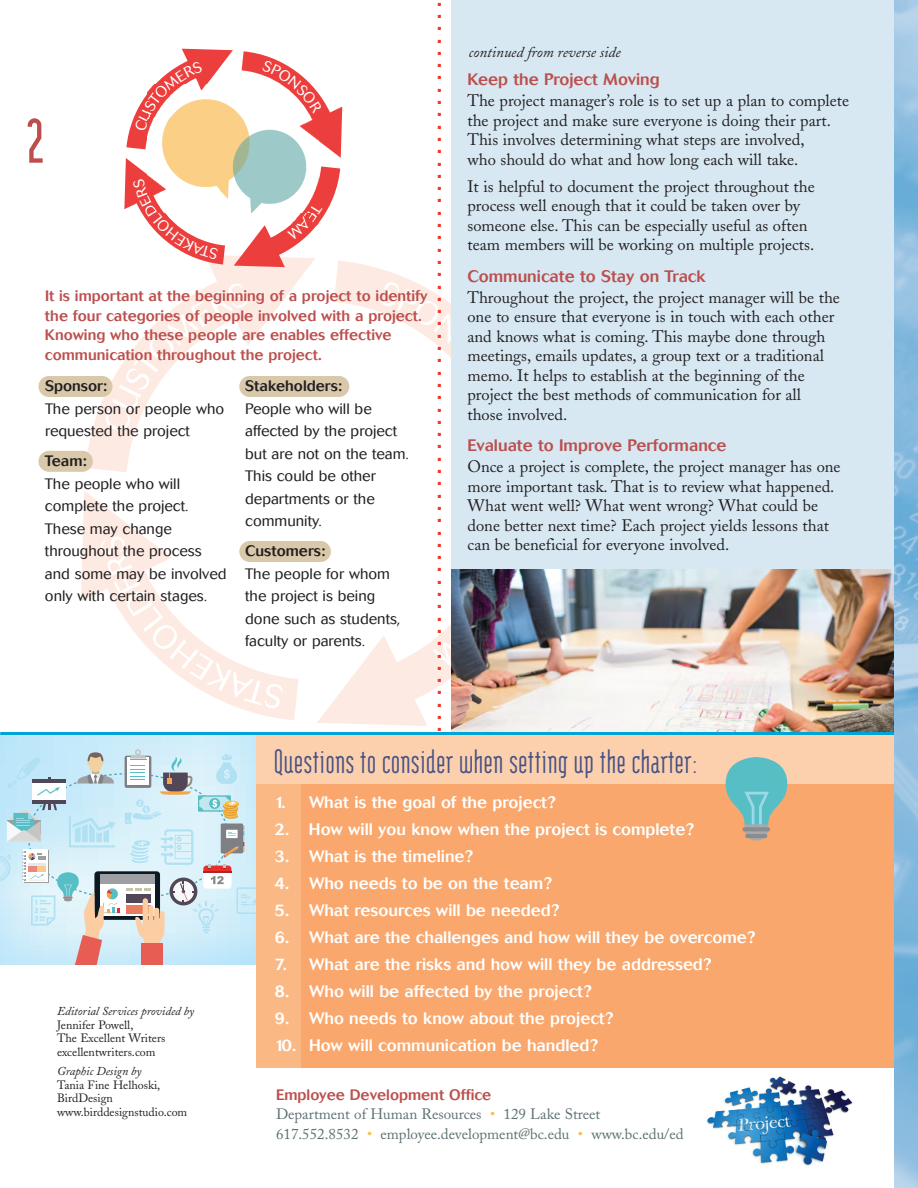
<style>
.page{position:relative;width:918px;height:1188px;background:#fff}
.page>*{position:absolute;margin:0;border:0;box-sizing:border-box;transform-origin:0 0}
.t1{font:700 75px "Modula";color:#bc4f4d}
.t2{font:40.5px "Modula";color:#465285}
.t3{font:16.5px/19.5px "Adobe Caslon";color:#231f20}
.t4{font:500 16.5px "Cosmos";color:#fff}
.t5{font:500 16.5px "Cosmos";color:#bc4f4d}
.t6{font:300 15px/22.5px "Cosmos";color:#231f20}
.t7{font:500 15px/19.5px "Cosmos";color:#bc4f4d}
.t8{font:15px/19.5px "Adobe Caslon";color:#5d7072}
.t9{font:500 15px "Cosmos";color:#231f20}
.t10{font:italic 15px "Adobe Caslon";color:#231f20}
.t11{font:12px/13.5px "Adobe Caslon";color:#231f20}
.t12{font:italic 12px "Adobe Caslon";color:#231f20}
.t13{font:4.5px "Zapf Dingbats";color:#ee3529}
.s1{color:#f7be54}
</style>
<div class="page">
<img style="left:706px;top:1076px;width:147px;height:90px">
<img style="left:81px;top:255px;width:371px;height:472px">
<div style="left:39px;top:376px;width:73px;height:21px;background:#d9c8aa;border-radius:10px"></div>
<div style="left:239px;top:376px;width:110px;height:21px;background:#d9c8aa;border-radius:10px"></div>
<div style="left:239px;top:541px;width:92px;height:21px;background:#d9c8aa;border-radius:10px"></div>
<div style="left:39px;top:451px;width:54px;height:21px;background:#d9c8aa;border-radius:10px"></div>
<svg style="left:0;top:735px;width:256px;height:14px;background:#c8eaf9"></svg>
<svg style="left:0;top:749px;width:256px;height:215px;background:#cadde5"></svg>
<div style="left:452px;top:0;width:462px;height:741px;background:#d7e8f3"></div>
<img style="left:452px;top:570px;width:442px;height:162px">
<div style="left:256px;top:734px;width:658px;height:334px;background:#f9a76c"></div>
<div style="left:256px;top:734px;width:46px;height:334px;background:#fab885"></div>
<div style="left:256px;top:734px;width:658px;height:50px;background:#fcd0ad"></div>
<img style="left:233px;top:108px;width:9px;height:10px">
<img style="left:162px;top:149px;width:59px;height:9px">
<img style="left:221px;top:118px;width:86px;height:81px">
<hr style="left:0;top:732px;width:918px;height:3px;background:#00a5d6">
<img style="left:894px;top:0;width:24px;height:1188px">
<svg style="left:745px;top:810px;width:23px;height:31px"></svg>
<svg style="left:726px;top:757px;width:61px;height:67px"></svg>
<hr style="left:742px;top:827px;width:28px;height:4px;background:#8a8c8f;border-radius:2px">
<hr style="left:745px;top:834px;width:22px;height:4px;background:#8a8c8f;border-radius:2px">
<svg style="left:242px;top:51px;width:100px;height:107px"></svg>
<svg style="left:234px;top:166px;width:106px;height:101px"></svg>
<svg style="left:124px;top:158px;width:101px;height:107px"></svg>
<svg style="left:126px;top:49px;width:107px;height:100px"></svg>
<h1 class="t1" style="left:26px;top:93px;width:19px">2</h1>
<p class="t7" style="left:45px;top:288px;width:384px">It is important at the beginning of a project to identify the four categories of people involved with a project.<br>Knowing who these people are enables effective communication throughout the project.</p>
<p class="t9" style="left:45px;top:381px;width:64px">Sponsor:</p>
<p class="t6" style="left:45px;top:398px;width:181px">The person or people who requested the project</p>
<p class="t9" style="left:45px;top:456px;width:43px">Team:</p>
<p class="t6" style="left:45px;top:473px;width:183px">The people who will complete the project.<br>These may change throughout the process and some may be involved only with certain stages.</p>
<p class="t9" style="left:245px;top:381px;width:99px">Stakeholders:</p>
<p class="t6" style="left:245px;top:398px;width:165px">People who will be affected by the project but are not on the team.<br>This could be other departments or the community.</p>
<p class="t9" style="left:245px;top:546px;width:82px">Customers:</p>
<p class="t6" style="left:245px;top:563px;width:157px">The people for whom the project is being done such as students, faculty or parents.</p>
<p class="t13" style="left:438px;top:1px;width:5px">■</p>
<p class="t13" style="left:438px;top:14px;width:5px">■</p>
<p class="t13" style="left:438px;top:26px;width:5px">■</p>
<p class="t13" style="left:438px;top:38px;width:5px">■</p>
<p class="t13" style="left:438px;top:51px;width:5px">■</p>
<p class="t13" style="left:438px;top:63px;width:5px">■</p>
<p class="t13" style="left:438px;top:75px;width:5px">■</p>
<p class="t13" style="left:438px;top:88px;width:5px">■</p>
<p class="t13" style="left:438px;top:100px;width:5px">■</p>
<p class="t13" style="left:438px;top:112px;width:5px">■</p>
<p class="t13" style="left:438px;top:124px;width:5px">■</p>
<p class="t13" style="left:438px;top:137px;width:5px">■</p>
<p class="t13" style="left:438px;top:149px;width:5px">■</p>
<p class="t13" style="left:438px;top:161px;width:5px">■</p>
<p class="t13" style="left:438px;top:174px;width:5px">■</p>
<p class="t13" style="left:438px;top:186px;width:5px">■</p>
<p class="t13" style="left:438px;top:198px;width:5px">■</p>
<p class="t13" style="left:438px;top:211px;width:5px">■</p>
<p class="t13" style="left:438px;top:223px;width:5px">■</p>
<p class="t13" style="left:438px;top:235px;width:5px">■</p>
<p class="t13" style="left:438px;top:247px;width:5px">■</p>
<p class="t13" style="left:438px;top:260px;width:5px">■</p>
<p class="t13" style="left:438px;top:272px;width:5px">■</p>
<p class="t13" style="left:438px;top:284px;width:5px">■</p>
<p class="t13" style="left:438px;top:297px;width:5px">■</p>
<p class="t13" style="left:438px;top:309px;width:5px">■</p>
<p class="t13" style="left:438px;top:321px;width:5px">■</p>
<p class="t13" style="left:438px;top:334px;width:5px">■</p>
<p class="t13" style="left:438px;top:346px;width:5px">■</p>
<p class="t13" style="left:438px;top:358px;width:5px">■</p>
<p class="t13" style="left:438px;top:370px;width:5px">■</p>
<p class="t13" style="left:438px;top:383px;width:5px">■</p>
<p class="t13" style="left:438px;top:395px;width:5px">■</p>
<p class="t13" style="left:438px;top:407px;width:5px">■</p>
<p class="t13" style="left:438px;top:420px;width:5px">■</p>
<p class="t13" style="left:438px;top:432px;width:5px">■</p>
<p class="t13" style="left:438px;top:444px;width:5px">■</p>
<p class="t13" style="left:438px;top:457px;width:5px">■</p>
<p class="t13" style="left:438px;top:469px;width:5px">■</p>
<p class="t13" style="left:438px;top:481px;width:5px">■</p>
<p class="t13" style="left:438px;top:493px;width:5px">■</p>
<p class="t13" style="left:438px;top:506px;width:5px">■</p>
<p class="t13" style="left:438px;top:518px;width:5px">■</p>
<p class="t13" style="left:438px;top:530px;width:5px">■</p>
<p class="t13" style="left:438px;top:543px;width:5px">■</p>
<p class="t13" style="left:438px;top:555px;width:5px">■</p>
<p class="t13" style="left:438px;top:567px;width:5px">■</p>
<p class="t13" style="left:438px;top:580px;width:5px">■</p>
<p class="t13" style="left:438px;top:592px;width:5px">■</p>
<p class="t13" style="left:438px;top:604px;width:5px">■</p>
<p class="t13" style="left:438px;top:616px;width:5px">■</p>
<p class="t13" style="left:438px;top:629px;width:5px">■</p>
<p class="t13" style="left:438px;top:641px;width:5px">■</p>
<p class="t13" style="left:438px;top:653px;width:5px">■</p>
<p class="t13" style="left:438px;top:666px;width:5px">■</p>
<p class="t13" style="left:438px;top:678px;width:5px">■</p>
<p class="t13" style="left:438px;top:690px;width:5px">■</p>
<p class="t13" style="left:438px;top:703px;width:5px">■</p>
<p class="t13" style="left:438px;top:715px;width:5px">■</p>
<p class="t13" style="left:438px;top:727px;width:5px">■</p>
<p class="t10" style="left:469px;top:47px;width:153px">continued from reverse side</p>
<p class="t5" style="left:467px;top:74px;width:194px">Keep the Project Moving</p>
<p class="t3" style="left:467px;top:93px;width:383px">The project manager’s role is to set up a plan to complete the project and make sure everyone is doing their part.<br>This involves determining what steps are involved,<br>who should do what and how long each will take.</p>
<p class="t3" style="left:467px;top:178px;width:349px">It is helpful to document the project throughout the process well enough that it could be taken over by someone else. This can be especially useful as often team members will be working on multiple projects.</p>
<p class="t5" style="left:467px;top:270px;width:240px">Communicate to Stay on Track</p>
<p class="t3" style="left:467px;top:289px;width:374px">Throughout the project, the project manager will be the one to ensure that everyone is in touch with each other and knows what is coming. This maybe done through meetings, emails updates, a group text or a traditional memo. It helps to establish at the beginning of the project the best methods of communication for all those involved.</p>
<p class="t5" style="left:467px;top:440px;width:261px">Evaluate to Improve Performance</p>
<p class="t3" style="left:467px;top:459px;width:375px">Once a project is complete, the project manager has one more important task. That is to review what happened.<br>What went well? What went wrong? What could be done better next time? Each project yields lessons that can be beneficial for everyone involved.</p>
<h2 class="t2" style="left:274px;top:735px;width:427px">Questions to considerwhen setting up the charter:</h2>
<p class="t4" style="left:274px;top:796px;width:283px">1. What is the goal of the project?</p>
<p class="t4" style="left:274px;top:823px;width:421px">2. How will you know when the project is complete?</p>
<p class="t4" style="left:275px;top:850px;width:201px">3. What is the timeline?</p>
<p class="t4" style="left:275px;top:877px;width:279px">4. Who needs to be on the team?</p>
<p class="t4" style="left:275px;top:904px;width:287px">5. What resources will be needed?</p>
<p class="t4" style="left:275px;top:931px;width:483px">6. What are the challenges and how will they be overcome?</p>
<p class="t4" style="left:275px;top:958px;width:439px">7. What are the risks and how will they be addressed?</p>
<p class="t4" style="left:275px;top:985px;width:319px">8. Who will be affected by the project?</p>
<p class="t4" style="left:275px;top:1012px;width:341px">9. Who needs to know about the project?</p>
<p class="t4" style="left:275px;top:1039px;width:325px">10. How will communication be handled?</p>
<p class="t12" style="left:57px;top:1007px;width:139px">Editorial Services provided by</p>
<p class="t11" style="left:57px;top:1019px;width:110px">Jennifer Powell,<br>The Excellent Writers excellentwriters.com</p>
<p class="t12" style="left:57px;top:1067px;width:86px">Graphic Design by</p>
<p class="t11" style="left:57px;top:1079px;width:132px">Tania Fine Helhoski,<br>BirdDesign www.birddesignstudio.com</p>
<p class="t7" style="left:276px;top:1086px;width:217px">Employee Development Office</p>
<p class="t8" style="left:276px;top:1106px;width:409px">Department of Human Resources <span class="s1">•</span> 129 Lake Street<br>617.552.8532 <span class="s1">•</span> employee.development@bc.edu <span class="s1">•</span> www.bc.edu/ed</p>
</div>
